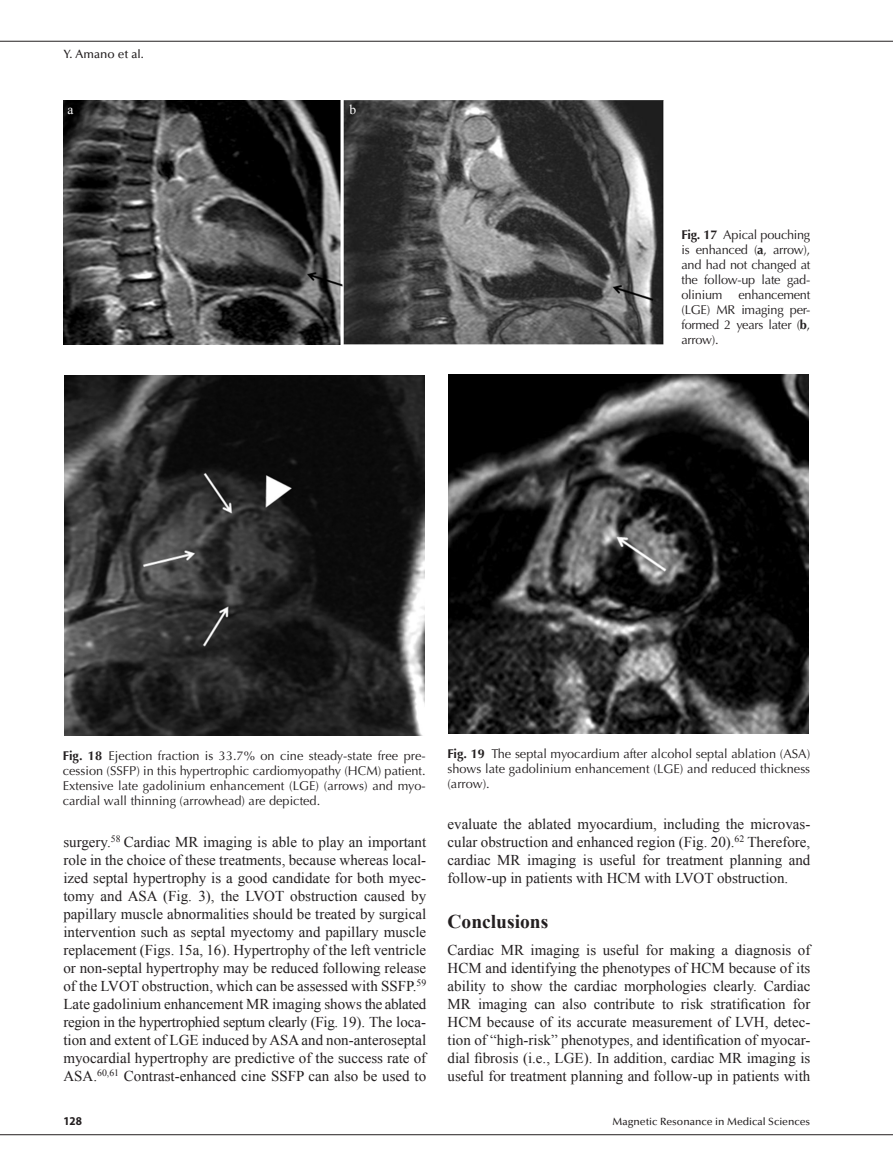
<style>
.page{position:relative;width:893px;height:1174px;background:#fff}
.page>*{position:absolute;margin:0;border:0;box-sizing:border-box;transform-origin:0 0}
.t1{font:700 19.5px "Times New Roman";color:#231f20}
.Txf{font:15px/18px "Times New Roman";color:#231f20;text-align:justify}
.Txf-2{font:13.5px "Times New Roman";color:#fff}
.Table_Fig_Box_Title{font:12.75px/15px "Optima LT Std";letter-spacing:-.02em;color:#231f20;text-align:justify}
.t2{font:500 12px "Optima LT Std";color:#231f20}
.t3{font:700 semi-condensed 12px "Myriad Pro";color:#231f20}
.t4{font:500 10.5px "Optima LT Std";color:#231f20}
.s1{font-weight:700}
</style>
<div class="page">
<hr style="left:0;top:1134px;width:893px;height:1px;background:#231f20">
<hr style="left:0;top:41px;width:893px;height:1px;background:#231f20">
<img style="left:64px;top:375px;width:360px;height:360px">
<img style="left:449px;top:374px;width:360px;height:360px">
<img style="left:63px;top:101px;width:600px;height:243px">
<p class="t2" style="left:63px;top:48px;width:82px">Y. Amano et al.</p>
<p class="Txf-2" style="left:67px;top:101px;width:7px">a</p>
<p class="Txf-2" style="left:349px;top:101px;width:8px">b</p>
<p class="Table_Fig_Box_Title" style="left:681px;top:227px;width:130px"><span class="s1">Fig. 17</span> Apical pouching is enhanced (<span class="s1">a</span>, arrow), and had not changed at the follow-up late gad&shy;olinium</p>
<p class="Table_Fig_Box_Title" style="left:681px;top:287px;width:130px;text-indent:57px">enhancement (LGE) MR imaging per&shy;formed 2 years later (<span class="s1">b</span>, arrow).</p>
<p class="Table_Fig_Box_Title" style="left:63px;top:748px;width:364px"><span class="s1">Fig. 18</span> Ejection fraction is 33.7% on cine steady-state free pre&shy;cession (SSFP) in this hypertrophic cardiomyopathy (HCM) patient.<br>Extensive late gadolinium enhancement (LGE) (arrows) and myo&shy;cardial wall thinning (arrowhead) are depicted.</p>
<p class="Table_Fig_Box_Title" style="left:447px;top:746px;width:364px"><span class="s1">Fig. 19</span> The septal myocardium after alcohol septal ablation (ASA) shows late gadolinium enhancement (LGE) and reduced thickness (arrow).</p>
<p class="Txf" style="left:447px;top:814px;width:364px">evaluate the ablated myocardium, including the microvas&shy;cular obstruction and enhanced region (Fig. 20).<sup>62</sup> Therefore, cardiac MR imaging is useful for treatment planning and follow-up in patients with HCM with LVOT obstruction.</p>
<h1 class="t1" style="left:447px;top:908px;width:102px">Conclusions</h1>
<p class="Txf" style="left:447px;top:940px;width:364px">Cardiac MR imaging is useful for making a diagnosis of HCM and identifying the phenotypes of HCM because of its ability to show the cardiac morphologies clearly. Cardiac MR imaging can also contribute to risk stratification for HCM because of its accurate measurement of LVH, detec&shy;tion of “high-risk” phenotypes, and identification of myocar&shy;dial fibrosis (i.e., LGE). In addition, cardiac MR imaging is useful for treatment planning and follow-up in patients with</p>
<p class="Txf" style="left:63px;top:832px;width:364px">surgery.<sup>58</sup> Cardiac MR imaging is able to play an important role in the choice of these treatments, because whereas local&shy;ized septal hypertrophy is a good candidate for both myec&shy;tomy and ASA (Fig. 3), the LVOT obstruction caused by papillary muscle abnormalities should be treated by surgical intervention such as septal myectomy and papillary muscle replacement (Figs. 15a, 16). Hypertrophy of the left ventricle or non-septal hypertrophy may be reduced following release of the LVOT obstruction, which can be assessed with SSFP.<sup>59<br></sup>Late gadolinium enhancement MR imaging shows the ablated region in the hypertrophied septum clearly (Fig. 19). The loca&shy;tion and extent of LGE induced by ASA and non-anteroseptal myocardial hypertrophy are predictive of the success rate of ASA.<sup>60,61</sup> Contrast-enhanced cine SSFP can also be used to</p>
<p class="t3" style="left:63px;top:1114px;width:20px">128</p>
<p class="t4" style="left:612px;top:1115px;width:199px">Magnetic Resonance in Medical Sciences</p>
</div>
